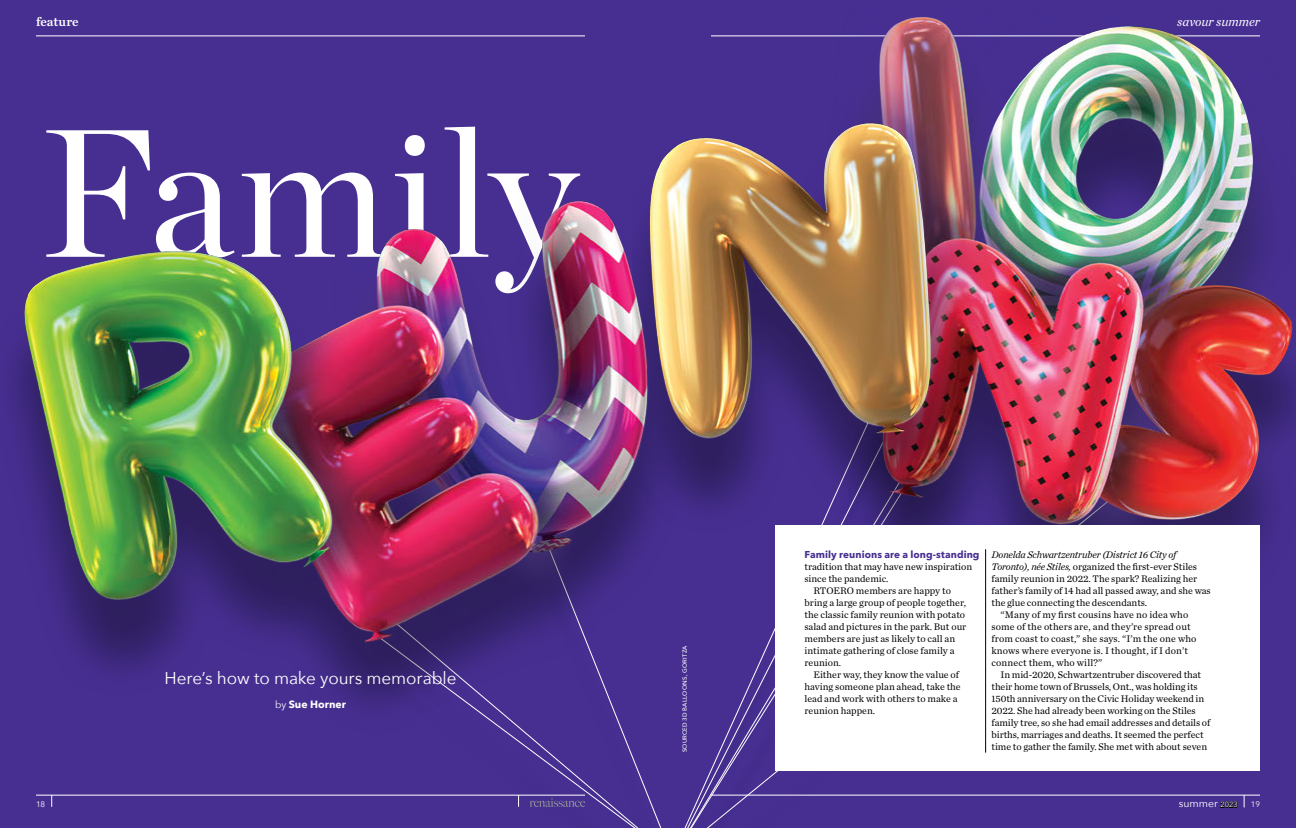
<style>
.page{position:relative;width:1296px;height:828px;background:#472f92}
.page>*{position:absolute;margin:0;border:0;box-sizing:border-box;transform-origin:0 0}
.Pull_Quote{font:181.5px "Chronicle Display";letter-spacing:.005em;color:#fff}
.Feature_Dek{font:17.1px "Avenir Next";letter-spacing:-.01em;color:#fff}
.Slug_-_Small_-_Left{font:italic 13px "Chronicle Text G1";letter-spacing:-.005em;color:#fff}
.Slug_-_Small_-_Left-2{font:13px "Chronicle Text G1 Semi";color:#fff}
.Byline{font:700 10.5px "Avenir Next";color:#fff}
.t1{font:10.5px "Avenir Next";color:#fff}
.Body_Copy{font:10px/12px "Chronicle Text G1";color:#000}
.Body_Copy_-_No_Inden{font:10px/12px "Chronicle Text G1";letter-spacing:-.005em;color:#000}
.t2{font:8px "Avenir Next";color:#fff}
.Gutter_Credit{font:500 6px "Avenir Next";letter-spacing:.04em;color:#fff}
.s1{font-weight:400;font-size:10px}
.s2{font-family:"Avenir Next";font-weight:700;color:#472f92}
.s3{font-style:italic}
.s4{font-size:7.5px;color:#000}
</style>
<div class="page">
<svg style="left:684px;top:762px;width:208px;height:66px"></svg>
<img style="left:12px;top:17px;width:1284px;height:745px">
<img style="left:972px;top:90px;width:135px;height:435px">
<img style="left:632px;top:72px;width:340px;height:538px">
<div style="left:775px;top:525px;width:484px;height:246px;background:#fff"></div>
<hr style="left:985px;top:549px;width:1px;height:204px;background:#000">
<hr style="left:711px;top:795px;width:549px;height:1px;background:#fff">
<svg style="left:1244px;top:795px;width:1px;height:12px"></svg>
<hr style="left:36px;top:36px;width:549px;height:1px;background:#fff">
<hr style="left:36px;top:795px;width:549px;height:1px;background:#fff">
<svg style="left:518px;top:795px;width:1px;height:12px"></svg>
<svg style="left:52px;top:795px;width:1px;height:12px"></svg>
<svg style="left:530px;top:536px;width:142px;height:292px"></svg>
<p class="Slug_-_Small_-_Left-2" style="left:36px;top:11px;width:44px">feature</p>
<p class="Pull_Quote" style="left:40px;top:54px;width:539px">Family</p>
<p class="t2" style="left:36px;top:798px;width:11px">18</p>
<p class="Feature_Dek" style="left:164px;top:664px;width:294px">Here’s how to make yours memorable</p>
<p class="Byline" style="left:275px;top:695px;width:72px"><span class="s1">by</span> Sue Horner</p>
<p class="Gutter_Credit" style="left:680px;top:752px;width:109px;rotate:-90deg">SOURCED 3D BALLOONS, GORITZA</p>
<p class="Slug_-_Small_-_Left" style="left:1177px;top:11px;width:84px">savour summer</p>
<p class="Body_Copy_-_No_Inden" style="left:804px;top:548px;width:177px"><span class="s2">Family reunions are a long-standing </span>tradition that may have new inspiration since the pandemic.</p>
<p class="Body_Copy" style="left:804px;top:584px;width:163px;text-indent:9px">RTOERO members are happy to bring a large group of people together, the classic family reunion with potato salad and pictures in the park. But our members are just as likely to call an intimate gathering of close family a reunion.</p>
<p class="Body_Copy" style="left:804px;top:668px;width:158px;text-indent:9px">Either way, they know the value of having someone plan ahead, take the lead and work with others to make a reunion happen.</p>
<p class="Body_Copy_-_No_Inden" style="left:992px;top:548px;width:221px"><span class="s3">Donelda Schwartzentruber (District 16 City of Toronto), née Stiles,</span> organized the first-ever Stiles family reunion in 2022. The spark? Realizing her father’s family of 14 had all passed away, and she was the glue connecting the descendants.</p>
<p class="Body_Copy" style="left:992px;top:608px;width:207px;text-indent:9px">“Many of my first cousins have no idea who some of the others are, and they’re spread out from coast to coast,” she says. “I’m the one who knows where everyone is. I thought, if I don’t connect them, who will?”</p>
<p class="Body_Copy" style="left:992px;top:668px;width:220px;text-indent:9px">In mid-2020, Schwartzentruber discovered that their home town of Brussels, Ont., was holding its 150th anniversary on the Civic Holiday weekend in 2022. She had already been working on the Stiles family tree, so she had email addresses and details of births, marriages and deaths. It seemed the perfect time to gather the family. She met with about seven</p>
<p class="t1" style="left:1179px;top:795px;width:61px">summer <span class="s4">2023</span></p>
<p class="t2" style="left:1251px;top:798px;width:11px">19</p>
</div>
